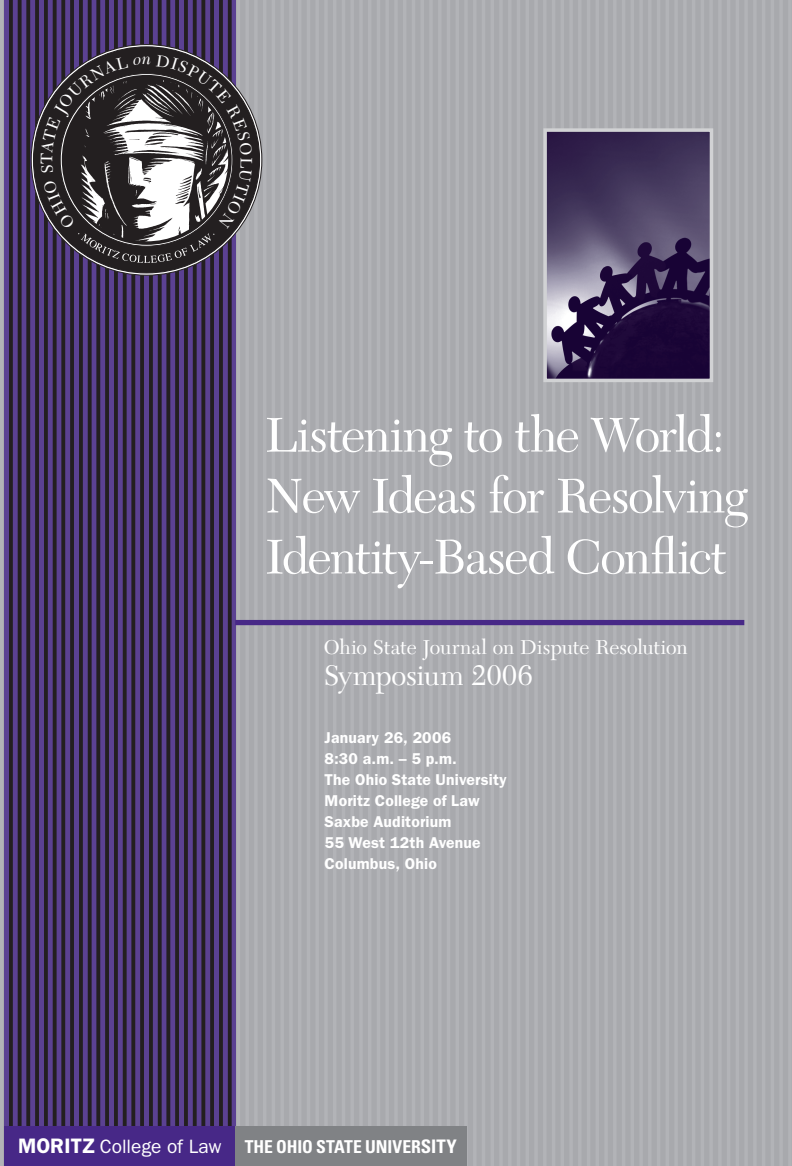
<style>
.page{position:relative;width:792px;height:1166px;background:#fff}
.page>*{position:absolute;margin:0;border:0;box-sizing:border-box;transform-origin:0 0}
.t1{font:50.75px/60.9px "New Caledonia";letter-spacing:-.03em;color:#fff}
.t2{font:29.75px "New Caledonia";letter-spacing:-.005em;color:#fff}
.t3{font:21px "New Caledonia";color:#fff}
.t4{font:700 condensed 17.85px "Univers";letter-spacing:-.005em;color:#fff}
.t5{font:600 15.75px/21px "Franklin Gothic";letter-spacing:.01em;color:#fff}
.s1{font-family:"Franklin Gothic";font-weight:600;font-stretch:normal;font-size:21px}
.s2{font-family:"Franklin Gothic";font-weight:600;font-stretch:normal;font-size:21.35px}
.s3{font-family:"Franklin Gothic";font-weight:400;font-stretch:normal;font-size:19.43px}
.s4{font-size:18.72px}
</style>
<div class="page">
<svg style="left:3px;top:0;width:1px;height:1166px"></svg>
<div style="left:235px;top:0;width:557px;height:1166px;background:#a8a9ad"></div>
<svg style="left:4px;top:0;width:231px;height:1126px;background:#563e89"></svg>
<hr style="left:237px;top:0;width:3px;height:1166px;background:#b2b3b7">
<hr style="left:245px;top:0;width:4px;height:1166px;background:#b2b3b7">
<hr style="left:254px;top:0;width:4px;height:1166px;background:#b2b3b7">
<hr style="left:263px;top:0;width:3px;height:1166px;background:#b2b3b7">
<hr style="left:272px;top:0;width:3px;height:1166px;background:#b2b3b7">
<hr style="left:280px;top:0;width:4px;height:1166px;background:#b2b3b7">
<hr style="left:289px;top:0;width:4px;height:1166px;background:#b2b3b7">
<hr style="left:298px;top:0;width:3px;height:1166px;background:#b2b3b7">
<hr style="left:307px;top:0;width:3px;height:1166px;background:#b2b3b7">
<hr style="left:315px;top:0;width:4px;height:1166px;background:#b2b3b7">
<hr style="left:324px;top:0;width:4px;height:1166px;background:#b2b3b7">
<hr style="left:333px;top:0;width:3px;height:1166px;background:#b2b3b7">
<hr style="left:342px;top:0;width:3px;height:1166px;background:#b2b3b7">
<hr style="left:350px;top:0;width:4px;height:1166px;background:#b2b3b7">
<hr style="left:359px;top:0;width:4px;height:1166px;background:#b2b3b7">
<hr style="left:368px;top:0;width:3px;height:1166px;background:#b2b3b7">
<hr style="left:377px;top:0;width:3px;height:1166px;background:#b2b3b7">
<hr style="left:385px;top:0;width:4px;height:1166px;background:#b2b3b7">
<hr style="left:394px;top:0;width:4px;height:1166px;background:#b2b3b7">
<hr style="left:403px;top:0;width:3px;height:1166px;background:#b2b3b7">
<hr style="left:412px;top:0;width:3px;height:1166px;background:#b2b3b7">
<hr style="left:420px;top:0;width:4px;height:1166px;background:#b2b3b7">
<hr style="left:429px;top:0;width:4px;height:1166px;background:#b2b3b7">
<hr style="left:438px;top:0;width:3px;height:1166px;background:#b2b3b7">
<hr style="left:447px;top:0;width:3px;height:1166px;background:#b2b3b7">
<svg style="left:9px;top:0;width:4px;height:1126px;background:#252024"></svg>
<hr style="left:18px;top:0;width:3px;height:1166px;background:#231f20">
<hr style="left:27px;top:0;width:3px;height:1166px;background:#231f20">
<hr style="left:35px;top:0;width:4px;height:1166px;background:#231f20">
<svg style="left:44px;top:0;width:4px;height:1126px;background:#252024"></svg>
<hr style="left:53px;top:0;width:3px;height:1166px;background:#231f20">
<hr style="left:62px;top:0;width:3px;height:1166px;background:#231f20">
<svg style="left:70px;top:0;width:4px;height:1126px;background:#242024"></svg>
<svg style="left:79px;top:0;width:4px;height:1126px;background:#242024"></svg>
<hr style="left:88px;top:0;width:3px;height:1166px;background:#231f20">
<hr style="left:97px;top:0;width:3px;height:1166px;background:#231f20">
<svg style="left:105px;top:0;width:4px;height:1126px;background:#252024"></svg>
<svg style="left:114px;top:0;width:4px;height:1126px;background:#252024"></svg>
<hr style="left:123px;top:0;width:3px;height:1166px;background:#231f20">
<hr style="left:132px;top:0;width:3px;height:1166px;background:#231f20">
<svg style="left:140px;top:0;width:4px;height:1126px;background:#252025"></svg>
<svg style="left:149px;top:0;width:4px;height:1126px;background:#252024"></svg>
<hr style="left:158px;top:0;width:3px;height:1166px;background:#231f20">
<hr style="left:167px;top:0;width:3px;height:1166px;background:#231f20">
<svg style="left:175px;top:0;width:4px;height:1126px;background:#252025"></svg>
<hr style="left:184px;top:0;width:4px;height:1166px;background:#231f20">
<hr style="left:193px;top:0;width:3px;height:1166px;background:#231f20">
<hr style="left:202px;top:0;width:3px;height:1166px;background:#231f20">
<svg style="left:210px;top:0;width:4px;height:1126px;background:#252024"></svg>
<hr style="left:219px;top:0;width:4px;height:1166px;background:#231f20">
<hr style="left:228px;top:0;width:3px;height:1166px;background:#231f20">
<hr style="left:455px;top:0;width:4px;height:1166px;background:#b2b3b7">
<hr style="left:464px;top:0;width:4px;height:1166px;background:#b2b3b7">
<hr style="left:473px;top:0;width:3px;height:1166px;background:#b2b3b7">
<hr style="left:482px;top:0;width:3px;height:1166px;background:#b2b3b7">
<hr style="left:490px;top:0;width:4px;height:1166px;background:#b2b3b7">
<hr style="left:499px;top:0;width:4px;height:1166px;background:#b2b3b7">
<hr style="left:508px;top:0;width:3px;height:1166px;background:#b2b3b7">
<hr style="left:517px;top:0;width:3px;height:1166px;background:#b2b3b7">
<hr style="left:525px;top:0;width:4px;height:1166px;background:#b2b3b7">
<hr style="left:534px;top:0;width:4px;height:1166px;background:#b2b3b7">
<hr style="left:543px;top:0;width:3px;height:1166px;background:#b2b3b7">
<hr style="left:552px;top:0;width:3px;height:1166px;background:#b2b3b7">
<hr style="left:560px;top:0;width:4px;height:1166px;background:#b2b3b7">
<hr style="left:569px;top:0;width:4px;height:1166px;background:#b2b3b7">
<hr style="left:578px;top:0;width:3px;height:1166px;background:#b2b3b7">
<hr style="left:587px;top:0;width:3px;height:1166px;background:#b2b3b7">
<hr style="left:595px;top:0;width:4px;height:1166px;background:#b2b3b7">
<hr style="left:604px;top:0;width:4px;height:1166px;background:#b2b3b7">
<hr style="left:613px;top:0;width:3px;height:1166px;background:#b2b3b7">
<hr style="left:622px;top:0;width:3px;height:1166px;background:#b2b3b7">
<hr style="left:630px;top:0;width:4px;height:1166px;background:#b2b3b7">
<hr style="left:639px;top:0;width:4px;height:1166px;background:#b2b3b7">
<hr style="left:648px;top:0;width:3px;height:1166px;background:#b2b3b7">
<hr style="left:657px;top:0;width:3px;height:1166px;background:#b2b3b7">
<hr style="left:665px;top:0;width:4px;height:1166px;background:#b2b3b7">
<hr style="left:674px;top:0;width:4px;height:1166px;background:#b2b3b7">
<hr style="left:683px;top:0;width:3px;height:1166px;background:#b2b3b7">
<hr style="left:692px;top:0;width:3px;height:1166px;background:#b2b3b7">
<hr style="left:700px;top:0;width:4px;height:1166px;background:#b2b3b7">
<hr style="left:709px;top:0;width:4px;height:1166px;background:#b2b3b7">
<hr style="left:718px;top:0;width:3px;height:1166px;background:#b2b3b7">
<hr style="left:727px;top:0;width:3px;height:1166px;background:#b2b3b7">
<hr style="left:735px;top:0;width:4px;height:1166px;background:#b2b3b7">
<hr style="left:744px;top:0;width:4px;height:1166px;background:#b2b3b7">
<hr style="left:753px;top:0;width:3px;height:1166px;background:#b2b3b7">
<hr style="left:762px;top:0;width:3px;height:1166px;background:#b2b3b7">
<hr style="left:770px;top:0;width:4px;height:1166px;background:#b2b3b7">
<hr style="left:779px;top:0;width:4px;height:1166px;background:#b2b3b7">
<hr style="left:788px;top:0;width:3px;height:1166px;background:#b2b3b7">
<hr style="left:0;top:0;width:3px;height:1166px;background:#b2b3b7">
<div style="left:235px;top:620px;width:509px;height:5px;background:#472887"></div>
<div style="left:33px;top:47px;width:226px;height:226px;background:#231f20;border-radius:50%"></div>
<div style="left:4px;top:1126px;width:231px;height:40px;background:#472887"></div>
<div style="left:235px;top:1126px;width:231px;height:40px;background:#808285"></div>
<img style="left:548px;top:133px;width:160px;height:244px">
<div style="left:543px;top:128px;width:170px;height:254px;border:4px solid #d1d2d4"></div>
<svg style="left:41px;top:55px;width:211px;height:208px"></svg>
<h1 class="t1" style="left:264px;top:405px;width:485px">Listening to the World:<br>New Ideas for Resolving<br>Identity-Based Conflict</h1>
<h3 class="t3" style="left:324px;top:634px;width:365px">Ohio State Journal on Dispute Resolution</h3>
<h2 class="t2" style="left:324px;top:658px;width:210px">Symposium 2006</h2>
<p class="t5" style="left:325px;top:726px;width:184px">January 26, 2006<br>8:30 a.m. – 5 p.m.<br>The Ohio State University<br>Moritz College of Law<br>Saxbe Auditorium<br>55 West 12th Avenue<br>Columbus, Ohio</p>
<p class="t4" style="left:18px;top:1135px;width:440px"><span class="s1">M</span><span class="s2">O</span><span class="s1">RITZ</span> <span class="s3">College of Law</span> THE OHIO STATE UNIVER<span class="s4">SITY</span></p>
</div>
